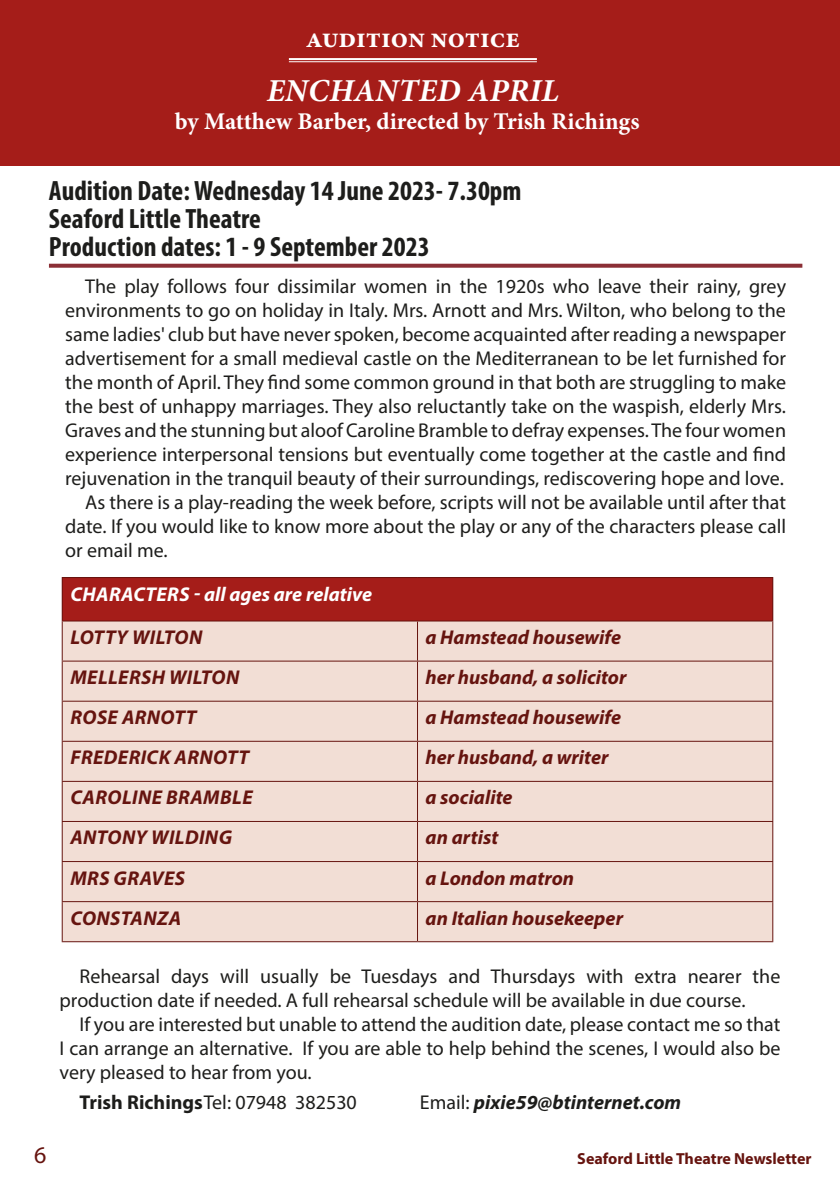
<style>
.page{position:relative;width:840px;height:1191px;background:#fff}
.page>*{position:absolute;margin:0;border:0;box-sizing:border-box;transform-origin:0 0}
.Audition_Play_Title{font:italic 700 32px "Minion Pro";letter-spacing:.01em;color:#fff}
.Audition_Notice_Date{font:700 condensed 28px "Myriad Pro";color:#1d1d1b}
.Audition_Notice_Prod{font:700 condensed 28px "Myriad Pro";color:#1d1d1b}
.Audition_Line_1{font:700 28px "Minion Pro";color:#fff}
.Audition_Play_Author{font:700 24px "Minion Pro";color:#fff}
.t1{font:24px "Myriad Pro";color:#66140f}
.Main_Production_Deta{font:20px/24px "Myriad Pro";color:#1d1d1b;text-align:justify}
.Audition_Cast_Descri{font:italic 700 20px "Myriad Pro";color:#66140f}
.Audition_Characters{font:italic 700 20px "Myriad Pro";letter-spacing:.02em;color:#66140f}
.Audition_Characters-2{font:italic 700 20px "Myriad Pro";color:#fff}
.Main_Production_Deta-2{font:italic 700 20px "Myriad Pro";color:#1d1d1b}
.Audition_Characters-3{font:italic 700 20px "Myriad Pro";color:#66140f}
.t2{font:700 16px "Myriad Pro";color:#66140f}
.s1{font-weight:700}
.s2{font-weight:400;font-style:normal}
</style>
<div class="page">
<div style="left:0;top:0;width:839px;height:165px;background:#a51d19"></div>
<hr style="left:289px;top:58px;width:247px;height:2px;background:#fff">
<hr style="left:289px;top:61px;width:247px;height:1px;background:#fff">
<svg style="left:49px;top:264px;width:752px;height:4px;background:#933d44"></svg>
<div style="left:62px;top:577px;width:710px;height:44px;background:#a51d19"></div>
<div style="left:63px;top:621px;width:708px;height:320px;background:#f2ded5"></div>
<hr style="left:62px;top:577px;width:355px;height:1px;background:#66140f">
<hr style="left:62px;top:578px;width:1px;height:42px;background:#66140f">
<hr style="left:417px;top:577px;width:355px;height:1px;background:#66140f">
<hr style="left:771px;top:578px;width:1px;height:42px;background:#66140f">
<hr style="left:62px;top:620px;width:355px;height:1px;background:#66140f">
<hr style="left:417px;top:620px;width:355px;height:1px;background:#66140f">
<hr style="left:417px;top:621px;width:1px;height:39px;background:#66140f">
<hr style="left:417px;top:661px;width:1px;height:39px;background:#66140f">
<hr style="left:417px;top:701px;width:1px;height:40px;background:#66140f">
<hr style="left:417px;top:742px;width:1px;height:39px;background:#66140f">
<hr style="left:417px;top:782px;width:1px;height:39px;background:#66140f">
<hr style="left:417px;top:822px;width:1px;height:39px;background:#66140f">
<hr style="left:417px;top:862px;width:1px;height:39px;background:#66140f">
<hr style="left:417px;top:902px;width:1px;height:39px;background:#66140f">
<hr style="left:62px;top:621px;width:1px;height:39px;background:#66140f">
<hr style="left:771px;top:621px;width:1px;height:39px;background:#66140f">
<hr style="left:62px;top:660px;width:355px;height:1px;background:#66140f">
<hr style="left:62px;top:661px;width:1px;height:39px;background:#66140f">
<hr style="left:417px;top:660px;width:355px;height:1px;background:#66140f">
<hr style="left:771px;top:661px;width:1px;height:39px;background:#66140f">
<hr style="left:62px;top:700px;width:355px;height:1px;background:#66140f">
<hr style="left:62px;top:701px;width:1px;height:40px;background:#66140f">
<hr style="left:417px;top:700px;width:355px;height:1px;background:#66140f">
<hr style="left:771px;top:701px;width:1px;height:40px;background:#66140f">
<hr style="left:62px;top:741px;width:355px;height:1px;background:#66140f">
<hr style="left:62px;top:742px;width:1px;height:39px;background:#66140f">
<hr style="left:417px;top:741px;width:355px;height:1px;background:#66140f">
<hr style="left:771px;top:742px;width:1px;height:39px;background:#66140f">
<hr style="left:62px;top:781px;width:355px;height:1px;background:#66140f">
<hr style="left:62px;top:782px;width:1px;height:39px;background:#66140f">
<hr style="left:417px;top:781px;width:355px;height:1px;background:#66140f">
<hr style="left:771px;top:782px;width:1px;height:39px;background:#66140f">
<hr style="left:62px;top:821px;width:355px;height:1px;background:#66140f">
<hr style="left:62px;top:822px;width:1px;height:39px;background:#66140f">
<hr style="left:417px;top:821px;width:355px;height:1px;background:#66140f">
<hr style="left:771px;top:822px;width:1px;height:39px;background:#66140f">
<hr style="left:62px;top:861px;width:355px;height:1px;background:#66140f">
<hr style="left:62px;top:862px;width:1px;height:39px;background:#66140f">
<hr style="left:417px;top:861px;width:355px;height:1px;background:#66140f">
<hr style="left:771px;top:862px;width:1px;height:39px;background:#66140f">
<hr style="left:62px;top:901px;width:355px;height:1px;background:#66140f">
<hr style="left:62px;top:902px;width:1px;height:39px;background:#66140f">
<hr style="left:417px;top:901px;width:355px;height:1px;background:#66140f">
<hr style="left:771px;top:902px;width:1px;height:39px;background:#66140f">
<hr style="left:62px;top:941px;width:355px;height:1px;background:#66140f">
<hr style="left:417px;top:941px;width:355px;height:1px;background:#66140f">
<p class="Audition_Line_1" style="left:306px;top:18px;width:215px">audition notice</p>
<p class="Audition_Play_Title" style="left:266px;top:68px;width:294px">ENCHANTED APRIL</p>
<p class="Audition_Play_Author" style="left:175px;top:105px;width:466px">by Matthew Barber, directed by Trish Richings</p>
<p class="Audition_Notice_Date" style="left:49px;top:173px;width:474px">Audition Date: Wednesday 14 June 2023- 7.30pm</p>
<p class="Audition_Notice_Date" style="left:49px;top:201px;width:213px">Seaford Little Theatre</p>
<p class="Audition_Notice_Prod" style="left:49px;top:229px;width:382px">Production dates: 1 - 9 September 2023</p>
<p class="Main_Production_Deta" style="left:65px;top:274px;width:722px;text-indent:20px">The play follows four dissimilar women in the 1920s who leave their rainy, grey environments to go on holiday in Italy. Mrs. Arnott and Mrs. Wilton, who belong to the same ladies' club but have never spoken, become acquainted after reading a newspaper advertisement for a small medieval castle on the Mediterranean to be let furnished for the month of April. They find some common ground in that both are struggling to make the best of unhappy marriages. They also reluctantly take on the waspish, elderly Mrs.<br>Graves and the stunning but aloof Caroline Bramble to defray expenses. The four women experience interpersonal tensions but eventually come together at the castle and find rejuvenation in the tranquil beauty of their surroundings, rediscovering hope and love.</p>
<p class="Main_Production_Deta" style="left:65px;top:490px;width:722px;text-indent:20px">As there is a play-reading the week before, scripts will not be available until after that date. If you would like to know more about the play or any of the characters please call or email me.</p>
<p class="Audition_Characters-2" style="left:70px;top:581px;width:303px">CHARACTERS - all ages are relative</p>
<p class="Audition_Characters" style="left:70px;top:624px;width:133px">LOTTY WILTON</p>
<p class="Audition_Cast_Descri" style="left:425px;top:624px;width:197px">a Hamstead housewife</p>
<p class="Audition_Characters" style="left:70px;top:664px;width:170px">MELLERSH WILTON</p>
<p class="Audition_Cast_Descri" style="left:425px;top:664px;width:202px">her husband, a solicitor</p>
<p class="Audition_Characters" style="left:70px;top:704px;width:127px">ROSE ARNOTT</p>
<p class="Audition_Cast_Descri" style="left:425px;top:704px;width:197px">a Hamstead housewife</p>
<p class="Audition_Characters" style="left:70px;top:744px;width:180px">FREDERICK ARNOTT</p>
<p class="Audition_Characters-3" style="left:425px;top:744px;width:184px">her husband, a writer</p>
<p class="Audition_Characters" style="left:70px;top:784px;width:184px">CAROLINE BRAMBLE</p>
<p class="Audition_Cast_Descri" style="left:425px;top:784px;width:88px">a socialite</p>
<p class="Audition_Characters" style="left:70px;top:824px;width:163px">ANTONY WILDING</p>
<p class="Audition_Cast_Descri" style="left:425px;top:824px;width:74px">an artist</p>
<p class="Audition_Characters" style="left:70px;top:864px;width:116px">MRS GRAVES</p>
<p class="Audition_Cast_Descri" style="left:425px;top:864px;width:150px">a London matron</p>
<p class="Audition_Characters" style="left:70px;top:905px;width:112px">CONSTANZA</p>
<p class="Audition_Cast_Descri" style="left:425px;top:905px;width:199px">an Italian housekeeper</p>
<p class="Main_Production_Deta" style="left:60px;top:964px;width:721px;text-indent:20px">Rehearsal days will usually be Tuesdays and Thursdays with extra nearer the production date if needed. A full rehearsal schedule will be available in due course.</p>
<p class="Main_Production_Deta" style="left:60px;top:1012px;width:722px;text-indent:20px">If you are interested but unable to attend the audition date, please contact me so that I can arrange an alternative. If you are able to help behind the scenes, I would also be very pleased to hear from you.</p>
<p class="Main_Production_Deta" style="left:80px;top:1090px;width:278px"><span class="s1">Trish Richings</span>Tel: 07948 382530</p>
<p class="Main_Production_Deta-2" style="left:420px;top:1089px;width:262px"><span class="s2">Email:</span> pixie59@btinternet.com</p>
<p class="t1" style="left:34px;top:1140px;width:14px">6</p>
<p class="t2" style="left:577px;top:1147px;width:236px">Seaford Little Theatre Newsletter</p>
</div>
